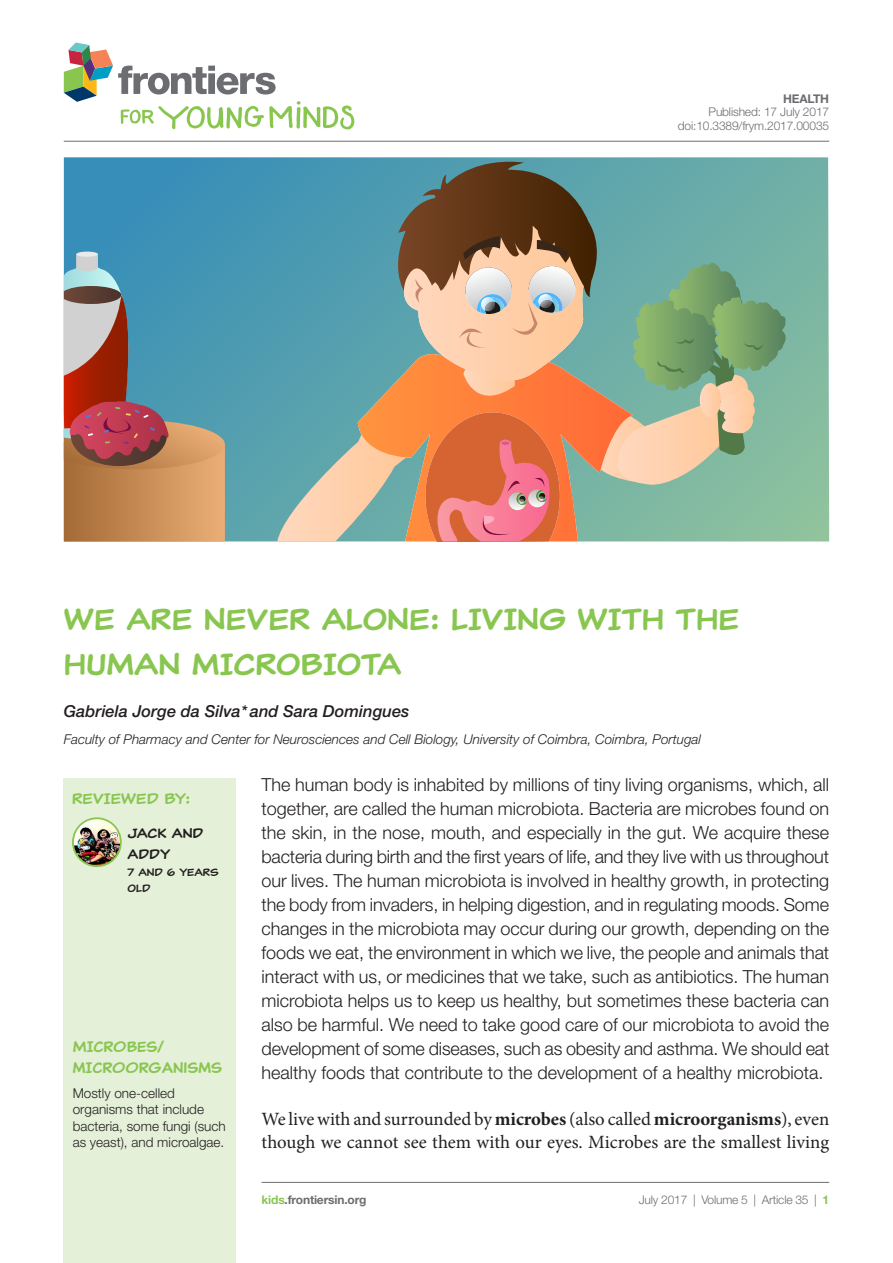
<style>
.page{position:relative;width:893px;height:1263px;background:#fff}
.page>*{position:absolute;margin:0;border:0;box-sizing:border-box;transform-origin:0 0}
.t1{font:30px/45px "Classic Comic";color:#89c650}
.t2{font:18.75px/22.5px "Minion Pro";letter-spacing:-.005em;color:#231f20}
.t3{font:300 18px/24px "Helvetica Neue LT Std";color:#231f20;text-align:justify}
.t4{font:italic 500 16.5px "Helvetica Neue LT Std";color:#231f20}
.t5{font:15px/21px "Classic Comic";color:#89c650}
.t6{font:italic 300 13.5px "Helvetica Neue LT Std";color:#231f20}
.t7{font:300 13.5px/16.5px "Helvetica Neue LT Std";color:#231f20}
.t8{font:13.5px/21px "Classic Comic";color:#231f20}
.t9{font:300 12px/13.5px "Helvetica Neue LT Std";letter-spacing:-.015em;color:#6c6d70;text-align:right}
.t10{font:700 12px "Helvetica Neue LT Std";letter-spacing:-.015em;color:#6c6d70}
.t11{font:10.5px/16.5px "Classic Comic";color:#231f20}
.s1{font-weight:700}
.s2{color:#89c650}
.s3{font-weight:700;color:#89c650}
</style>
<div class="page">
<hr style="left:64px;top:141px;width:765px;height:1px;background:#6c6d70">
<svg style="left:64px;top:43px;width:290px;height:87px"></svg>
<div style="left:64px;top:778px;width:172px;height:485px;background:#e4f0d8"></div>
<hr style="left:261px;top:1182px;width:568px;height:1px;background:#6c6d70">
<svg style="left:64px;top:157px;width:765px;height:384px;background:#57a0af"></svg>
<div style="left:76px;top:252px;width:22px;height:5px;background:#eaeaea;border-radius:50%"></div>
<svg style="left:64px;top:254px;width:161px;height:287px;background:#8f847c"></svg>
<svg style="left:277px;top:162px;width:513px;height:379px;background:#959d8a"></svg>
<img style="left:72px;top:817px;width:50px;height:50px">
<p class="t10" style="left:783px;top:91px;width:48px">HEALTH</p>
<p class="t9" style="left:678px;top:105px;width:153px">Published: 17 July 2017 doi:10.3389/frym.2017.00035</p>
<h1 class="t1" style="left:64px;top:597px;width:677px">WE ARE NEVER ALONE: LIVING WITH THE<br>HUMAN MICROBIOTA</h1>
<p class="t4" style="left:64px;top:702px;width:347px">Gabriela Jorge da Silva* and Sara Domingues</p>
<p class="t6" style="left:64px;top:731px;width:639px">Faculty of Pharmacy and Center for Neurosciences and Cell Biology, University of Coimbra, Coimbra, Portugal</p>
<p class="t3" style="left:261px;top:772px;width:569px">The human body is inhabited by millions of tiny living organisms, which, all together, are called the human microbiota. Bacteria are microbes found on the skin, in the nose, mouth, and especially in the gut. We acquire these bacteria during birth and the first years of life, and they live with us throughout our lives. The human microbiota is involved in healthy growth, in protecting the body from invaders, in helping digestion, and in regulating moods. Some changes in the microbiota may occur during our growth, depending on the foods we eat, the environment in which we live, the people and animals that interact with us, or medicines that we take, such as antibiotics. The human microbiota helps us to keep us healthy, but sometimes these bacteria can also be harmful. We need to take good care of our microbiota to avoid the development of some diseases, such as obesity and asthma. We should eat healthy foods that contribute to the development of a healthy microbiota.</p>
<p class="t2" style="left:261px;top:1108px;width:569px">We live with and surrounded by <span class="s1">microbes</span> (also called <span class="s1">microorganisms</span>), even though we cannot see them with our eyes. Microbes are the smallest living</p>
<p class="t5" style="left:72px;top:788px;width:120px">REVIEWED BY:</p>
<p class="t8" style="left:128px;top:823px;width:77px">JACK AND<br>ADDY</p>
<p class="t11" style="left:128px;top:864px;width:93px">7 AND 6 YEARS<br>OLD</p>
<p class="t5" style="left:73px;top:1036px;width:151px">MICROBES/<br>MICROORGANISMS</p>
<p class="t7" style="left:73px;top:1085px;width:155px">Mostly one-celled organisms that include bacteria, some fungi (such as yeast), and microalgae.</p>
<p class="t10" style="left:261px;top:1192px;width:107px"><span class="s2">kids</span>.frontiersin.org</p>
<p class="t9" style="left:639px;top:1193px;width:192px">July 2017 | Volume 5 | Article 35 | <span class="s3">1</span></p>
</div>
